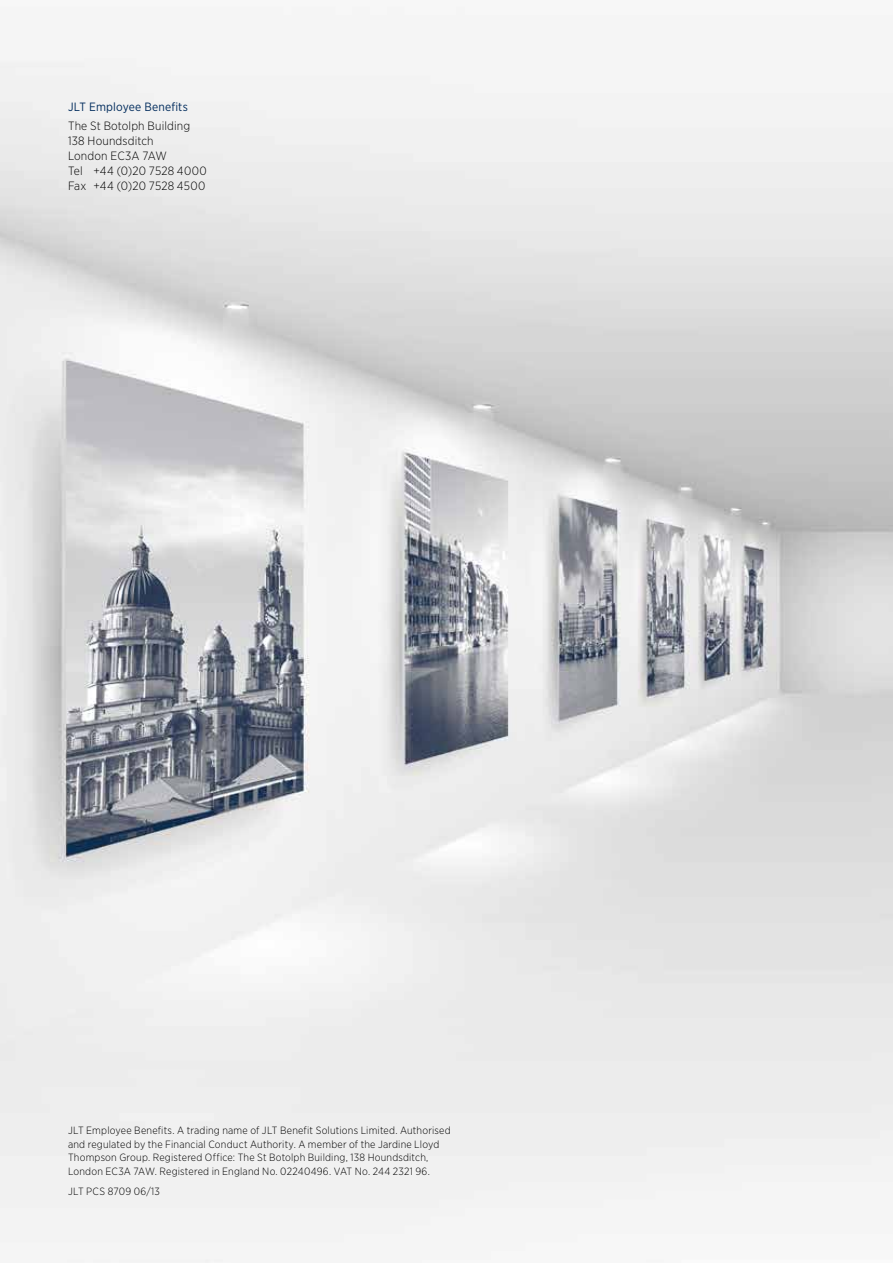
<style>
.page{position:relative;width:893px;height:1263px;background:#fff}
.page>*{position:absolute;margin:0;border:0;box-sizing:border-box;transform-origin:0 0}
.t1{font:300 12px/15px "Gotham Narrow";letter-spacing:.015em;color:#000}
.t2{font:12px "Gotham Narrow";letter-spacing:.015em;color:#002b5c}
.t3{font:300 10.5px/13.5px "Gotham Narrow";letter-spacing:.02em;color:#000}
</style>
<div class="page">
<img style="left:0;top:58px;width:893px;height:1205px">
<p class="t2" style="left:68px;top:99px;width:121px">JLT Employee Benefits</p>
<p class="t1" style="left:68px;top:118px;width:140px">The St Botolph Building<br>138 Houndsditch<br>London EC3A 7AW<br>Tel +44 (0)20 7528 4000<br>Fax +44 (0)20 7528 4500</p>
<p class="t3" style="left:68px;top:1124px;width:384px">JLT Employee Benefits. A trading name of JLT Benefit Solutions Limited. Authorised and regulated by the Financial Conduct Authority. A member of the Jardine Lloyd Thompson Group. Registered Office: The St Botolph Building, 138 Houndsditch, London EC3A 7AW. Registered in England No. 02240496. VAT No. 244 2321 96.</p>
<p class="t3" style="left:68px;top:1184px;width:94px">JLT PCS 8709 06/13</p>
</div>
